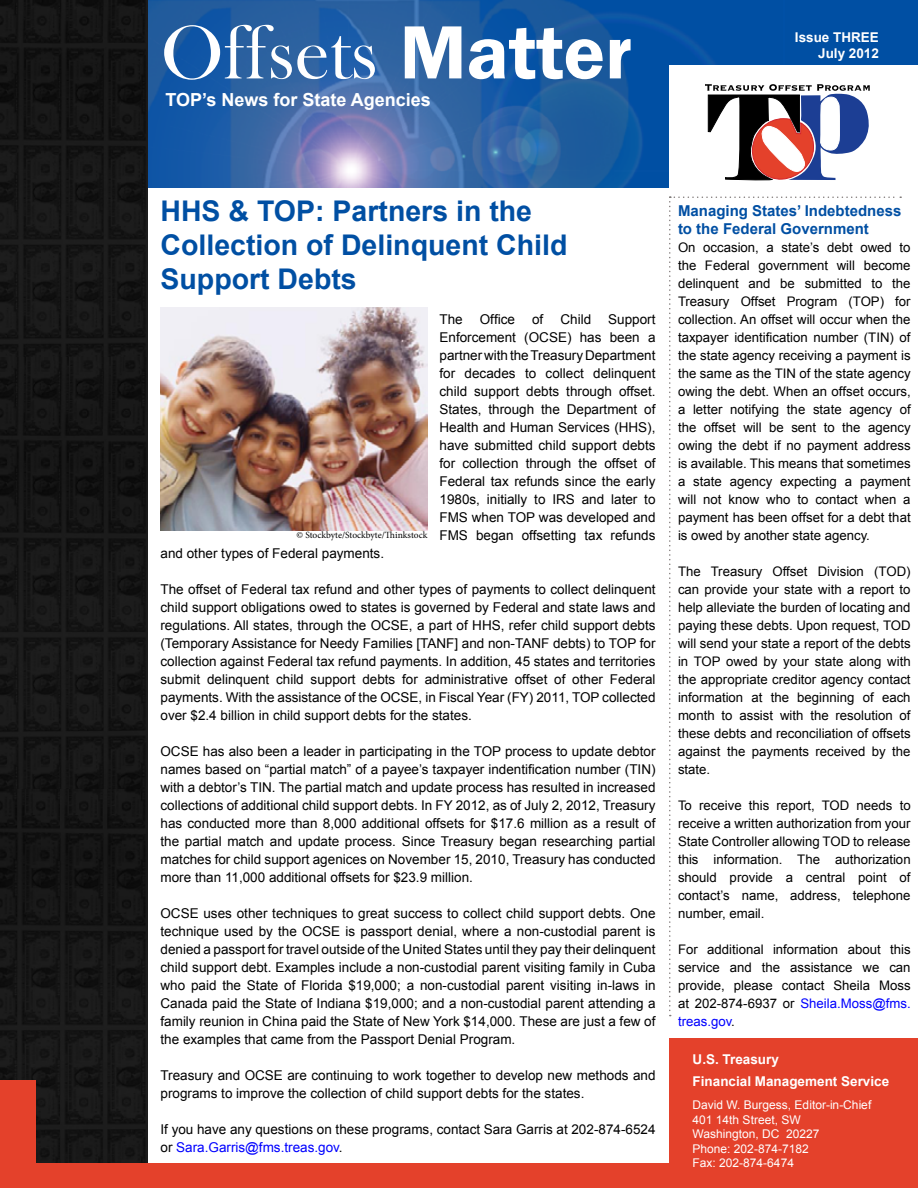
<style>
.page{position:relative;width:918px;height:1188px;background:#fff}
.page>*{position:absolute;margin:0;border:0;box-sizing:border-box;transform-origin:0 0}
.t1{font:78px "Bask Old Face";color:#fff}
.t2{font:700 28.5px/34.2px "Arial";color:#004fa3}
.t3{font:700 18px "Arial";color:#fff}
.t4{font:700 15px/18px "Arial";color:#004fa3}
.t5{font:13.5px/18px "Arial";color:#000;text-align:justify}
.t6{font:700 13.5px/21.6px "Arial";color:#fff}
.t7{font:13.2px/18px "Arial";color:#000;text-align:justify}
.t8{font:12px/14.4px "Arial";color:#fff}
.t9{font:9.45px "Minion Pro";letter-spacing:-.005em;color:#000}
.s1{font-family:"Franklin Gothic";font-weight:600}
.s2{color:#00f}
</style>
<div class="page">
<div style="left:0;top:0;width:918px;height:187px;background:#004fa3"></div>
<img style="left:148px;top:0;width:567px;height:187px">
<div style="left:0;top:0;width:148px;height:357px;background:#161616"></div>
<div style="left:0;top:357px;width:148px;height:432px;background:#161616"></div>
<div style="left:0;top:789px;width:148px;height:374px;background:#161616"></div>
<div style="left:0;top:1163px;width:918px;height:25px;background:#e4412b"></div>
<div style="left:670px;top:1038px;width:248px;height:150px;background:#e4412b"></div>
<div style="left:0;top:1080px;width:35px;height:108px;background:#e4412b"></div>
<div style="left:670px;top:65px;width:248px;height:133px;background:#fff"></div>
<svg style="left:669px;top:196px;width:232px;height:820px"></svg>
<svg style="left:705px;top:84px;width:165px;height:96px"></svg>
<img style="left:160px;top:308px;width:268px;height:223px">
<h1 class="t1" style="left:160px;top:10px;width:473px">Offsets <span class="s1">Matter</span></h1>
<h3 class="t3" style="left:166px;top:88px;width:267px">TOP’s News for State Agencies</h3>
<p class="t6" style="left:795px;top:27px;width:86px">Issue THREE</p>
<p class="t6" style="left:818px;top:43px;width:62px">July 2012</p>
<h2 class="t2" style="left:160px;top:195px;width:408px">HHS &amp; TOP: Partners in the<br>Collection of Delinquent Child<br>Support Debts</h2>
<p class="t9" style="left:297px;top:528px;width:132px">© Stockbyte/Stockbyte/Thinkstock</p>
<p class="t5" style="left:440px;top:310px;width:25px">The</p>
<p class="t5" style="left:480px;top:310px;width:37px">Office</p>
<p class="t5" style="left:532px;top:310px;width:13px">of</p>
<p class="t5" style="left:560px;top:310px;width:32px">Child</p>
<p class="t5" style="left:440px;top:310px;width:218px;text-indent:169px">Support Enforcement (OCSE) has been a partner with the Treasury Department for decades to collect delinquent child support debts through offset.<br>States, through the Department of Health and Human Services (HHS), have submitted child support debts for collection through the offset of Federal tax refunds since the early 1980s, initially to IRS and later to FMS when TOP was developed and FMS began offsetting tax refunds</p>
<p class="t5" style="left:160px;top:544px;width:225px">and other types of Federal payments.</p>
<p class="t5" style="left:160px;top:580px;width:497px">The offset of Federal tax refund and other types of payments to collect delinquent child support obligations owed to states is governed by Federal and state laws and regulations. All states, through the OCSE, a part of HHS, refer child support debts (Temporary Assistance for Needy Families [TANF] and non-TANF debts) to TOP for collection against Federal tax refund payments. In addition, 45 states and territories submit delinquent child support debts for administrative offset of other Federal payments. With the assistance of the OCSE, in Fiscal Year (FY) 2011, TOP collected over $2.4 billion in child support debts for the states.</p>
<p class="t5" style="left:160px;top:742px;width:497px">OCSE has also been a leader in participating in the TOP process to update debtor names based on “partial match” of a payee’s taxpayer indentification number (TIN) with a debtor’s TIN. The partial match and update process has resulted in increased collections of additional child support debts. In FY 2012, as of July 2, 2012, Treasury has conducted more than 8,000 additional offsets for $17.6 million as a result of the partial match and update process. Since Treasury began researching partial matches for child support agenices on November 15, 2010, Treasury has conducted more than 11,000 additional offsets for $23.9 million.</p>
<p class="t5" style="left:160px;top:904px;width:497px">OCSE uses other techniques to great success to collect child support debts. One technique used by the OCSE is passport denial, where a non-custodial parent is denied a passport for travel outside of the United States until they pay their delinquent child support debt. Examples include a non-custodial parent visiting family in Cuba who paid the State of Florida $19,000; a non-custodial parent visiting in-laws in Canada paid the State of Indiana $19,000; and a non-custodial parent attending a family reunion in China paid the State of New York $14,000. These are just a few of the examples that came from the Passport Denial Program.</p>
<p class="t5" style="left:160px;top:1066px;width:497px">Treasury and OCSE are continuing to work together to develop new methods and programs to improve the collection of child support debts for the states.</p>
<p class="t5" style="left:160px;top:1120px;width:497px">If you have any questions on these programs, contact Sara Garris at 202-874-6524 or <span class="s2">Sara.Garris@fms.treas.gov</span>.</p>
<p class="t4" style="left:678px;top:202px;width:225px">Managing States’ Indebtedness to the Federal Government</p>
<p class="t7" style="left:678px;top:239px;width:234px">On occasion, a state’s debt owed to the Federal government will become delinquent and be submitted to the Treasury Offset Program (TOP) for collection. An offset will occur when the taxpayer identification number (TIN) of the state agency receiving a payment is the same as the TIN of the state agency owing the debt. When an offset occurs, a letter notifying the state agency of the offset will be sent to the agency owing the debt if no payment address is available. This means that sometimes a state agency expecting a payment will not know who to contact when a payment has been offset for a debt that is owed by another state agency.</p>
<p class="t7" style="left:678px;top:563px;width:234px">The Treasury Offset Division (TOD) can provide your state with a report to help alleviate the burden of locating and paying these debts. Upon request, TOD will send your state a report of the debts in TOP owed by your state along with the appropriate creditor agency contact information at the beginning of each month to assist with the resolution of these debts and reconciliation of offsets against the payments received by the state.</p>
<p class="t7" style="left:678px;top:797px;width:234px">To receive this report, TOD needs to receive a written authorization from your State Controller allowing TOD to release this information. The authorization should provide a central point of contact’s name, address, telephone number, email.</p>
<p class="t7" style="left:678px;top:941px;width:234px">For additional information about this service and the assistance we can provide, please contact Sheila Moss at 202-874-6937 or <span class="s2">Sheila.Moss@fms. treas.gov</span>.</p>
<p class="t6" style="left:693px;top:1049px;width:198px">U.S. Treasury<br>Financial Management Service</p>
<p class="t8" style="left:693px;top:1098px;width:180px">David W. Burgess, Editor-in-Chief<br>401 14th Street, SW<br>Washington, DC 20227<br>Phone: 202-874-7182<br>Fax: 202-874-6474</p>
</div>
